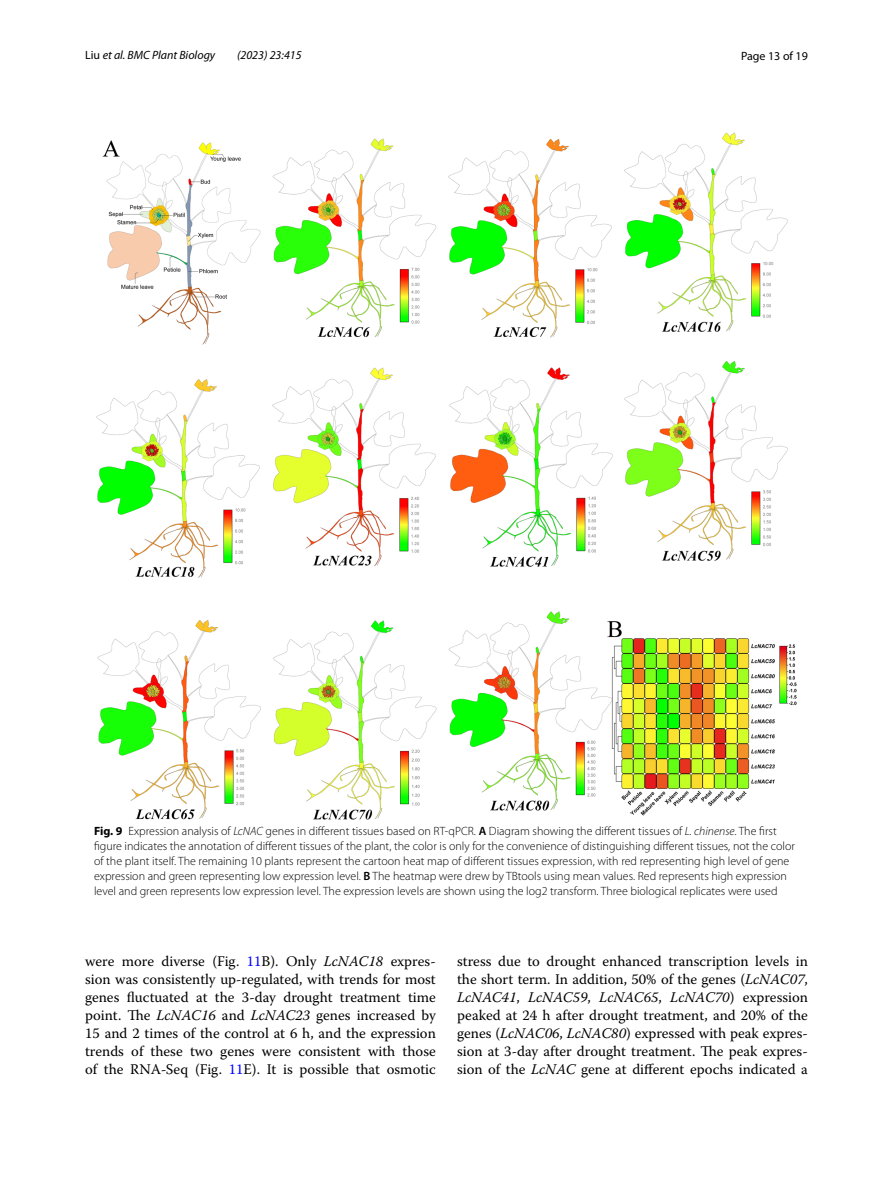
<style>
.page{position:relative;width:893px;height:1187px;background:#fff}
.page>*{position:absolute;margin:0;border:0;box-sizing:border-box;transform-origin:0 0}
.t1{font:14.7px/18px "Warnock Pro";color:#000;text-align:justify}
.t2{font:300 12px/15px "Myriad Pro";color:#000}
.t3{font:italic 12px "Myriad Pro";color:#000}
.t4{font:12px "Myriad Pro";color:#000}
.s1{font-style:normal}
.s2{font-weight:700}
.s3{font-style:italic}
.s4{font-weight:600}
.s5{color:#00f}
</style>
<div class="page">
<img style="left:96px;top:133px;width:701px;height:686px">
<p class="t3" style="left:85px;top:48px;width:132px"><span class="s1">Liu</span> et al. BMC Plant Biology</p>
<p class="t3" style="left:237px;top:48px;width:66px">(2023) 23:415</p>
<p class="t4" style="left:741px;top:48px;width:68px">Page 13 of 19</p>
<p class="t2" style="left:94px;top:823px;width:702px"><span class="s2">Fig. 9</span> Expression analysis of <span class="s3">LcNAC</span> genes in different tissues based on RT-qPCR. <span class="s4">A</span> Diagram showing the different tissues of <span class="s3">L. chinense</span>. The first figure indicates the annotation of different tissues of the plant, the color is only for the convenience of distinguishing different tissues, not the color of the plant itself. The remaining 10 plants represent the cartoon heat map of different tissues expression, with red representing high level of gene expression and green representing low expression level. <span class="s4">B</span> The heatmap were drew by TBtools using mean values. Red represents high expression level and green represents low expression level. The expression levels are shown using the log2 transform. Three biological replicates were used</p>
<p class="t1" style="left:85px;top:951px;width:352px">were more diverse (Fig. <span class="s5">11</span>B). Only <span class="s3">LcNAC18</span> expres&shy;sion was consistently up-regulated, with trends for most genes fluctuated at the 3-day drought treatment time point. The <span class="s3">LcNAC16</span> and <span class="s3">LcNAC23</span> genes increased by 15 and 2 times of the control at 6 h, and the expression trends of these two genes were consistent with those of the RNA-Seq (Fig. <span class="s5">11</span>E). It is possible that osmotic</p>
<p class="t1" style="left:457px;top:951px;width:352px">stress due to drought enhanced transcription levels in the short term. In addition, 50% of the genes (<span class="s3">LcNAC07</span>, <span class="s3">LcNAC41</span>, <span class="s3">LcNAC59</span>, <span class="s3">LcNAC65</span>, <span class="s3">LcNAC70</span>) expression peaked at 24 h after drought treatment, and 20% of the genes (<span class="s3">LcNAC06</span>, <span class="s3">LcNAC80</span>) expressed with peak expres&shy;sion at 3-day after drought treatment. The peak expres&shy;sion of the <span class="s3">LcNAC</span> gene at different epochs indicated a</p>
</div>
